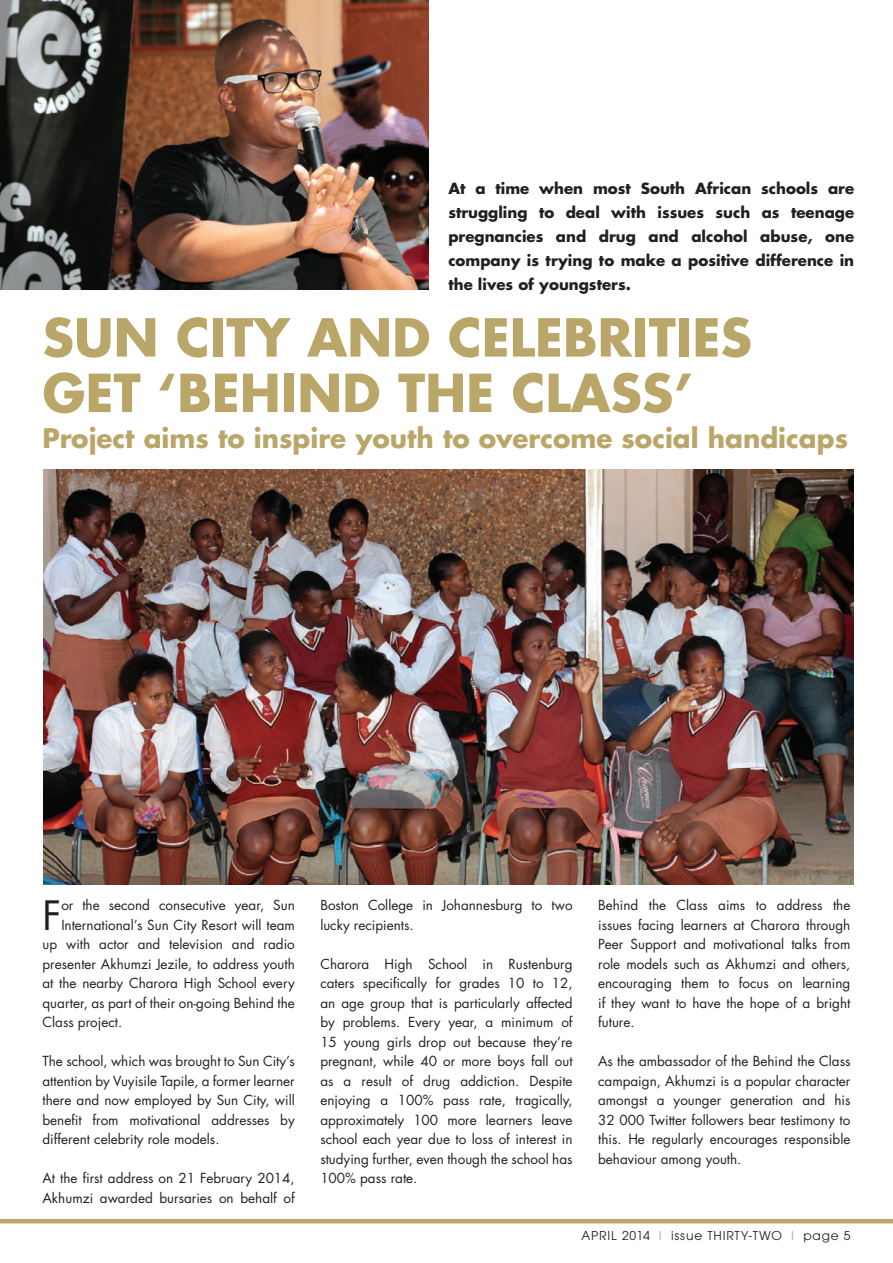
<style>
.page{position:relative;width:893px;height:1263px;background:#fff}
.page>*{position:absolute;margin:0;border:0;box-sizing:border-box;transform-origin:0 0}
.t1{font:700 51px/55.5px "Futura";color:#b9a668}
.t2{font:39.3px "Futura";color:#231f20}
.t3{font:700 26.25px "Futura";color:#b9a668}
.t4{font:700 15px/24px "Futura";color:#231f20;text-align:justify}
.t5{font:13.5px/19.5px "Futura";color:#231f20;text-align:justify}
.t6{font:13.5px "Avant Garde Gothic Itc T";letter-spacing:.06em;color:#231f20}
.s1{color:#b9a668}
</style>
<div class="page">
<hr style="left:0;top:1219px;width:893px;height:4px;background:#b9a668">
<img style="left:0;top:0;width:428px;height:290px">
<img style="left:43px;top:470px;width:810px;height:414px">
<img style="left:0;top:29px;width:1px;height:261px">
<p class="t4" style="left:448px;top:176px;width:407px">At a time when most South African schools are struggling to deal with issues such as teenage pregnancies and drug and alcohol abuse, one company is trying to make a positive difference in the lives of youngsters.</p>
<h1 class="t1" style="left:43px;top:308px;width:711px">SUN CITY AND CELEBRITIES<br>GET ‘BEHIND THE CLASS’</h1>
<h3 class="t3" style="left:43px;top:420px;width:807px">Project aims to inspire youth to overcome social handicaps</h3>
<h2 class="t2" style="left:43px;top:888px;width:20px">F</h2>
<p class="t5" style="left:61px;top:895px;width:235px">or the second consecutive year, Sun</p>
<p class="t5" style="left:61px;top:915px;width:235px">International’s Sun City Resort will team</p>
<p class="t5" style="left:43px;top:934px;width:254px">up with actor and television and radio</p>
<p class="t5" style="left:43px;top:954px;width:254px">presenter Akhumzi Jezile, to address youth</p>
<p class="t5" style="left:43px;top:973px;width:254px">at the nearby Charora High School every</p>
<p class="t5" style="left:43px;top:993px;width:254px">quarter, as part of their on-going Behind the</p>
<p class="t5" style="left:43px;top:1012px;width:81px">Class project.</p>
<p class="t5" style="left:43px;top:1051px;width:254px">The school, which was brought to Sun City’s attention by Vuyisile Tapile, a former learner there and now employed by Sun City, will benefit from motivational addresses by different celebrity role models.</p>
<p class="t5" style="left:43px;top:1168px;width:254px">At the first address on 21 February 2014,<br>Akhumzi awarded bursaries on behalf of</p>
<p class="t5" style="left:320px;top:895px;width:254px">Boston College in Johannesburg to two lucky recipients.</p>
<p class="t5" style="left:320px;top:954px;width:254px">Charora High School in Rustenburg caters specifically for grades 10 to 12, an age group that is particularly affected by problems. Every year, a minimum of 15 young girls drop out because they’re pregnant, while 40 or more boys fall out as a result of drug addiction. Despite enjoying a 100% pass rate, tragically, approximately 100 more learners leave school each year due to loss of interest in studying further, even though the school has 100% pass rate.</p>
<p class="t5" style="left:598px;top:895px;width:254px">Behind the Class aims to address the issues facing learners at Charora through Peer Support and motivational talks from role models such as Akhumzi and others, encouraging them to focus on learning if they want to have the hope of a bright future.</p>
<p class="t5" style="left:598px;top:1051px;width:254px">As the ambassador of the Behind the Class campaign, Akhumzi is a popular character amongst a younger generation and his 32 000 Twitter followers bear testimony to this. He regularly encourages responsible behaviour among youth.</p>
<p class="t6" style="left:581px;top:1228px;width:271px">APRIL 2014 <span class="s1">I</span> issue THIRTY-TWO <span class="s1">I</span> page 5</p>
</div>
